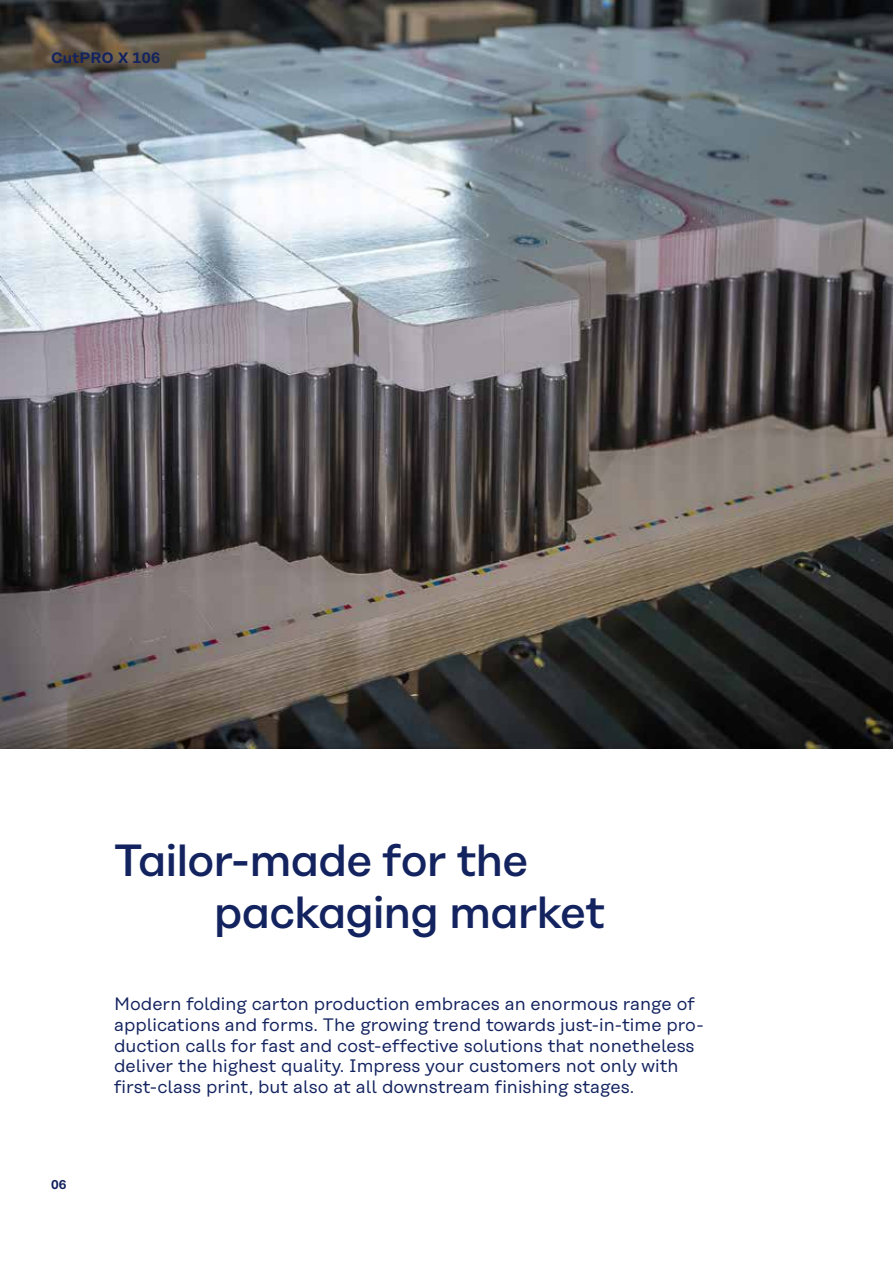
<style>
.page{position:relative;width:893px;height:1263px;background:#fff}
.page>*{position:absolute;margin:0;border:0;box-sizing:border-box;transform-origin:0 0}
.t1{font:500 45px/51.8px "Koenig&Bauer H";letter-spacing:-.02em;color:#13235f}
.t2{font:18px/20.7px "Koenig&Bauer T";color:#13235f}
.t3{font:600 15px "Koenig&Bauer H";letter-spacing:.015em;color:#13235f}
.t4{font:600 12.75px "Koenig&Bauer H";color:#13235f}
</style>
<div class="page">
<img style="left:0;top:0;width:893px;height:748px">
<p class="t3" style="left:51px;top:49px;width:110px">CutPRO X 106</p>
<h1 class="t1" style="left:214px;top:835px;width:392px;text-indent:-100px">Tailor-made for the packaging market</h1>
<p class="t4" style="left:51px;top:1177px;width:17px">06</p>
<p class="t2" style="left:114px;top:994px;width:591px">Modern folding carton production embraces an enormous range of applications and forms. The growing trend towards just-in-time pro&shy;duction calls for fast and cost-effective solutions that nonetheless deliver the highest quality. Impress your customers not only with first-class print, but also at all downstream finishing stages.</p>
</div>
